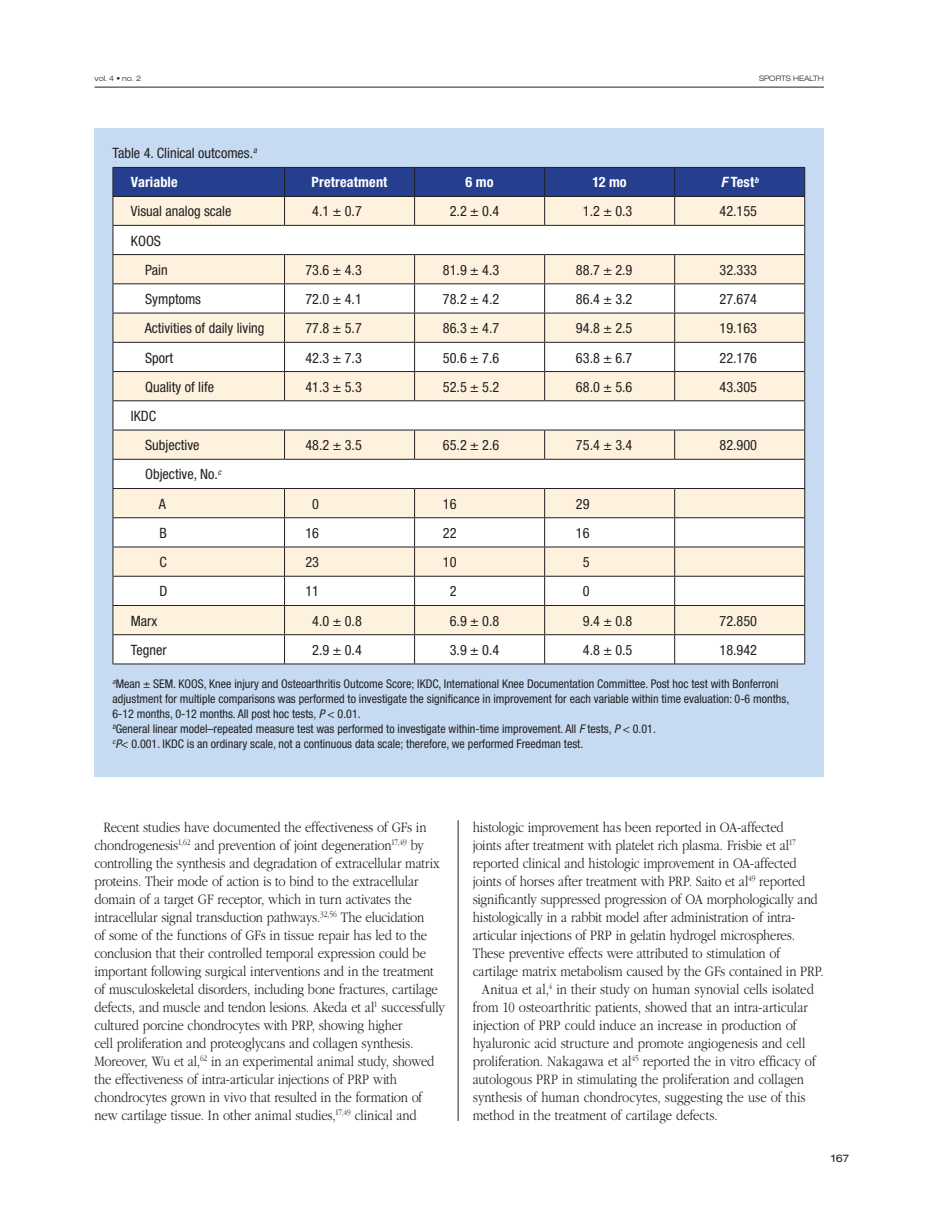
<style>
.page{position:relative;width:932px;height:1229px;background:#fff}
.page>*{position:absolute;margin:0;border:0;box-sizing:border-box;transform-origin:0 0}
.t1{font:300 15px/18px "Garamond";letter-spacing:-.01em;color:#231f20;scale:.85 1}
.t2{font:condensed 14.25px/29.2px "Helvetica Neue";color:#231f20}
.t3{font:700 condensed 14.25px "Helvetica Neue";letter-spacing:.01em;color:#fff}
.t4{font:condensed 12px/15px "Helvetica Neue";color:#231f20}
.t5{font:expanded 10.5px "Helvetica Neue";color:#231f20}
.t6{font:300 expanded 7.5px "Helvetica Neue";color:#231f20}
.s1{font-weight:700;color:#fff}
.s2{font-style:italic}
</style>
<div class="page">
<hr style="left:94px;top:87px;width:730px;height:1px;background:#231f20">
<hr style="left:458px;top:820px;width:1px;height:300px;background:#231f20">
<div style="left:94px;top:129px;width:730px;height:648px;background:#c6dbf1"></div>
<svg style="left:112px;top:167px;width:693px;height:496px;background:#e9e5e0"></svg>
<hr style="left:112px;top:663px;width:172px;height:1px;background:#231f20">
<hr style="left:284px;top:663px;width:130px;height:1px;background:#231f20">
<hr style="left:414px;top:663px;width:130px;height:1px;background:#231f20">
<hr style="left:544px;top:663px;width:130px;height:1px;background:#231f20">
<hr style="left:674px;top:663px;width:131px;height:1px;background:#231f20">
<p class="t6" style="left:94px;top:74px;width:48px">vol. 4 • no. 2</p>
<p class="t6" style="left:759px;top:74px;width:66px">SPORTS HEALTH</p>
<p class="t2" style="left:131px;top:138px;width:127px;text-indent:-18px">Table 4. Clinical outcomes.<sup>a<br></sup><span class="s1">Variable</span></p>
<p class="t3" style="left:311px;top:174px;width:77px">Pretreatment</p>
<p class="t3" style="left:465px;top:174px;width:30px">6 mo</p>
<p class="t3" style="left:592px;top:174px;width:36px">12 mo</p>
<p class="t3" style="left:720px;top:174px;width:40px"><span class="s2">F</span> Test<sup>b</sup></p>
<p class="t2" style="left:131px;top:197px;width:102px">Visual analog scale</p>
<p class="t2" style="left:312px;top:197px;width:51px">4.1 ± 0.7</p>
<p class="t2" style="left:450px;top:197px;width:51px">2.2 ± 0.4</p>
<p class="t2" style="left:583px;top:197px;width:51px">1.2 ± 0.3</p>
<p class="t2" style="left:719px;top:197px;width:39px">42.155</p>
<p class="t2" style="left:145px;top:226px;width:24px;text-indent:-14px">KOOS<br>Pain</p>
<p class="t2" style="left:305px;top:255px;width:58px">73.6 ± 4.3</p>
<p class="t2" style="left:443px;top:255px;width:58px">81.9 ± 4.3</p>
<p class="t2" style="left:576px;top:255px;width:58px">88.7 ± 2.9</p>
<p class="t2" style="left:719px;top:255px;width:39px">32.333</p>
<p class="t2" style="left:145px;top:284px;width:57px">Symptoms</p>
<p class="t2" style="left:305px;top:284px;width:58px">72.0 ± 4.1</p>
<p class="t2" style="left:443px;top:284px;width:58px">78.2 ± 4.2</p>
<p class="t2" style="left:576px;top:284px;width:58px">86.4 ± 3.2</p>
<p class="t2" style="left:719px;top:284px;width:39px">27.674</p>
<p class="t2" style="left:145px;top:313px;width:121px">Activities of daily living</p>
<p class="t2" style="left:305px;top:313px;width:58px">77.8 ± 5.7</p>
<p class="t2" style="left:443px;top:313px;width:58px">86.3 ± 4.7</p>
<p class="t2" style="left:576px;top:313px;width:58px">94.8 ± 2.5</p>
<p class="t2" style="left:719px;top:313px;width:39px">19.163</p>
<p class="t2" style="left:145px;top:343px;width:29px">Sport</p>
<p class="t2" style="left:305px;top:343px;width:58px">42.3 ± 7.3</p>
<p class="t2" style="left:443px;top:343px;width:58px">50.6 ± 7.6</p>
<p class="t2" style="left:576px;top:343px;width:58px">63.8 ± 6.7</p>
<p class="t2" style="left:719px;top:343px;width:39px">22.176</p>
<p class="t2" style="left:145px;top:372px;width:70px">Quality of life</p>
<p class="t2" style="left:305px;top:372px;width:58px">41.3 ± 5.3</p>
<p class="t2" style="left:443px;top:372px;width:58px">52.5 ± 5.2</p>
<p class="t2" style="left:576px;top:372px;width:58px">68.0 ± 5.6</p>
<p class="t2" style="left:719px;top:372px;width:39px">43.305</p>
<p class="t2" style="left:145px;top:401px;width:56px;text-indent:-14px">IKDC<br>Subjective</p>
<p class="t2" style="left:305px;top:430px;width:58px">48.2 ± 3.5</p>
<p class="t2" style="left:443px;top:430px;width:58px">65.2 ± 2.6</p>
<p class="t2" style="left:576px;top:430px;width:58px">75.4 ± 3.4</p>
<p class="t2" style="left:719px;top:430px;width:39px">82.900</p>
<p class="t2" style="left:159px;top:460px;width:64px;text-indent:-14px">Objective, No.<sup>c<br></sup>A</p>
<p class="t2" style="left:312px;top:489px;width:8px">0</p>
<p class="t2" style="left:443px;top:489px;width:15px">16</p>
<p class="t2" style="left:576px;top:489px;width:15px">29</p>
<p class="t2" style="left:159px;top:518px;width:9px">B</p>
<p class="t2" style="left:305px;top:518px;width:15px">16</p>
<p class="t2" style="left:443px;top:518px;width:15px">22</p>
<p class="t2" style="left:576px;top:518px;width:15px">16</p>
<p class="t2" style="left:159px;top:547px;width:9px">C</p>
<p class="t2" style="left:305px;top:547px;width:15px">23</p>
<p class="t2" style="left:443px;top:547px;width:15px">10</p>
<p class="t2" style="left:583px;top:547px;width:8px">5</p>
<p class="t2" style="left:159px;top:576px;width:9px">D</p>
<p class="t2" style="left:305px;top:576px;width:15px">11</p>
<p class="t2" style="left:450px;top:576px;width:8px">2</p>
<p class="t2" style="left:583px;top:576px;width:8px">0</p>
<p class="t2" style="left:131px;top:606px;width:28px">Marx</p>
<p class="t2" style="left:312px;top:606px;width:51px">4.0 ± 0.8</p>
<p class="t2" style="left:450px;top:606px;width:51px">6.9 ± 0.8</p>
<p class="t2" style="left:583px;top:606px;width:51px">9.4 ± 0.8</p>
<p class="t2" style="left:719px;top:606px;width:39px">72.850</p>
<p class="t2" style="left:131px;top:635px;width:37px">Tegner</p>
<p class="t2" style="left:312px;top:635px;width:51px">2.9 ± 0.4</p>
<p class="t2" style="left:450px;top:635px;width:51px">3.9 ± 0.4</p>
<p class="t2" style="left:583px;top:635px;width:51px">4.8 ± 0.5</p>
<p class="t2" style="left:719px;top:635px;width:39px">18.942</p>
<p class="t4" style="left:112px;top:676px;width:678px"><sup>a</sup>Mean ± SEM. KOOS, Knee injury and Osteoarthritis Outcome Score; IKDC, International Knee Documentation Committee. Post hoc test with Bonferroni adjustment for multiple comparisons was performed to investigate the significance in improvement for each variable within time evaluation: 0-6 months, 6-12 months, 0-12 months. All post hoc tests, <span class="s2">P</span> &lt; 0.01.<br><sup>b</sup>General linear model–repeated measure test was performed to investigate within-time improvement. All <span class="s2">F</span> tests, <span class="s2">P</span> &lt; 0.01.<br><sup>c</sup><span class="s2">P</span>&lt; 0.001. IKDC is an ordinary scale, not a continuous data scale; therefore, we performed Freedman test.</p>
<p class="t1" style="left:94px;top:818px;width:414px;text-indent:9px">Recent studies have documented the effectiveness of GFs in chondrogenesis<sup>1,62</sup> and prevention of joint degeneration<sup>17,49</sup> by controlling the synthesis and degradation of extracellular matrix proteins. Their mode of action is to bind to the extracellular domain of a target GF receptor, which in turn activates the intracellular signal transduction pathways.<sup>32,56</sup> The elucidation<br>of some of the functions of GFs in tissue repair has led to the conclusion that their controlled temporal expression could be important following surgical interventions and in the treatment of musculoskeletal disorders, including bone fractures, cartilage defects, and muscle and tendon lesions. Akeda et al<sup>1</sup> successfully cultured porcine chondrocytes with PRP, showing higher<br>cell proliferation and proteoglycans and collagen synthesis.<br>Moreover, Wu et al,<sup>62</sup> in an experimental animal study, showed the effectiveness of intra-articular injections of PRP with chondrocytes grown in vivo that resulted in the formation of new cartilage tissue. In other animal studies,<sup>17,49</sup> clinical and</p>
<p class="t1" style="left:472px;top:818px;width:367px">histologic improvement has been reported in OA-affected</p>
<p class="t1" style="left:472px;top:836px;width:381px">joints after treatment with platelet rich plasma. Frisbie et al<sup>17</sup></p>
<p class="t1" style="left:473px;top:854px;width:382px">reported clinical and histologic improvement in OA-affected</p>
<p class="t1" style="left:473px;top:872px;width:393px">joints of horses after treatment with PRP. Saito et al<sup>49</sup> reported</p>
<p class="t1" style="left:473px;top:890px;width:407px">significantly suppressed progression of OA morphologically and</p>
<p class="t1" style="left:473px;top:908px;width:381px">histologically in a rabbit model after administration of intra-</p>
<p class="t1" style="left:473px;top:926px;width:380px">articular injections of PRP in gelatin hydrogel microspheres.</p>
<p class="t1" style="left:473px;top:944px;width:363px">These preventive effects were attributed to stimulation of</p>
<p class="t1" style="left:473px;top:962px;width:414px">cartilage matrix metabolism caused by the GFs contained in PRP.</p>
<p class="t1" style="left:482px;top:980px;width:392px">Anitua et al,<sup>4</sup> in their study on human synovial cells isolated</p>
<p class="t1" style="left:472px;top:998px;width:396px">from 10 osteoarthritic patients, showed that an intra-articular</p>
<p class="t1" style="left:472px;top:1016px;width:382px">injection of PRP could induce an increase in production of</p>
<p class="t1" style="left:472px;top:1034px;width:393px">hyaluronic acid structure and promote angiogenesis and cell</p>
<p class="t1" style="left:472px;top:1052px;width:405px">proliferation. Nakagawa et al<sup>45</sup> reported the in vitro efficacy of</p>
<p class="t1" style="left:472px;top:1070px;width:391px">autologous PRP in stimulating the proliferation and collagen</p>
<p class="t1" style="left:472px;top:1088px;width:393px">synthesis of human chondrocytes, suggesting the use of this</p>
<p class="t1" style="left:472px;top:1106px;width:290px">method in the treatment of cartilage defects.</p>
<p class="t5" style="left:831px;top:1151px;width:19px">167</p>
</div>
